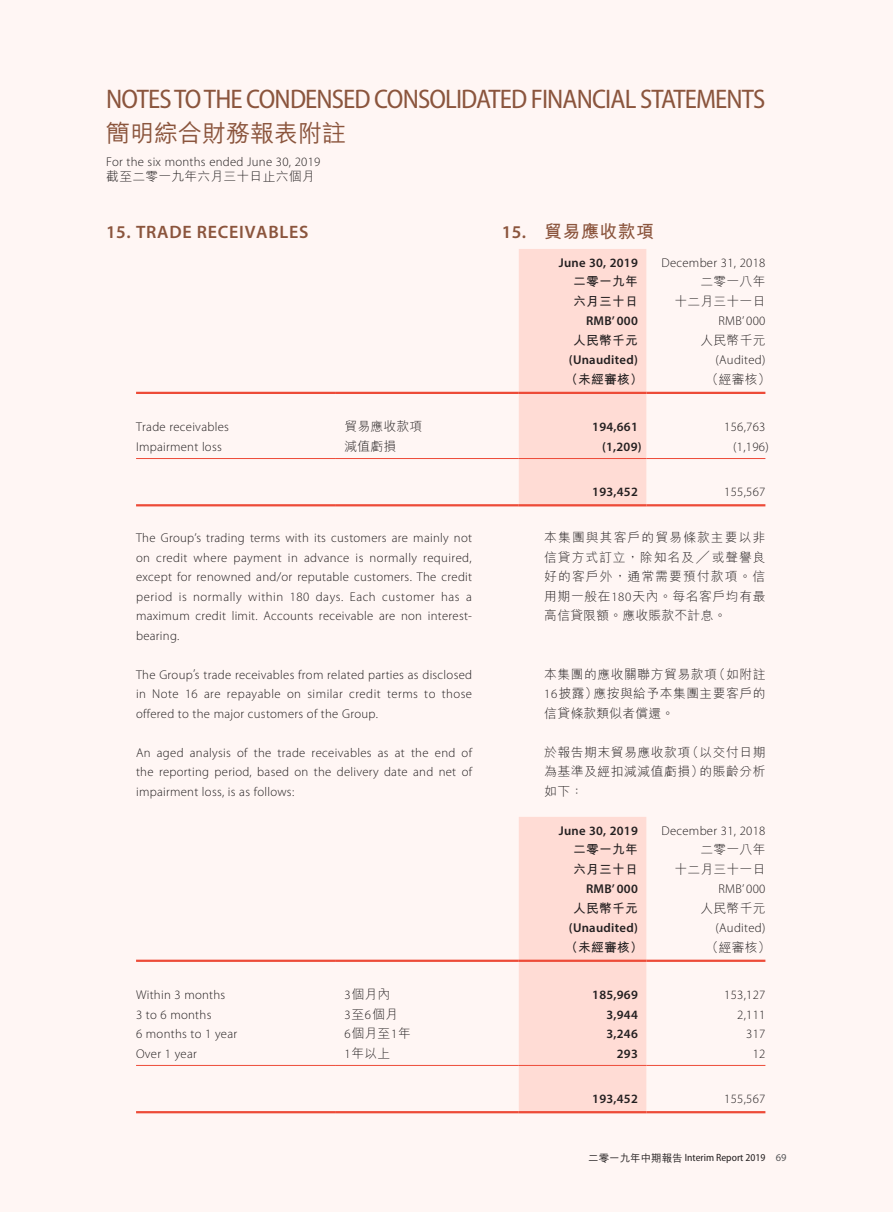
<style>
.page{position:relative;width:893px;height:1212px;background:#fff6f4}
.page>*{position:absolute;margin:0;border:0;box-sizing:border-box;transform-origin:0 0}
.t1{font:semi-condensed 27px "Myriad Pro";letter-spacing:-.03em;color:#8b553d}
.t2{font:500 24px "M Hei HK";color:#8b553d}
.t3{font:600 18px "Myriad Pro";letter-spacing:.04em;color:#8b553d}
.t4{font:700 18px "M Hei HK";letter-spacing:.02em;color:#8b553d}
.t5{font:300 12.75px/19.5px "Myriad Pro";letter-spacing:.02em;color:#231f20;text-align:justify}
.t6{font:300 12.75px/19.5px "M Hei HK";letter-spacing:.04em;color:#231f20;text-align:justify}
.t7{font:600 12.75px "Myriad Pro";letter-spacing:.02em;color:#231f20}
.t8{font:700 12.75px "M Hei HK";letter-spacing:.02em;color:#231f20}
.t9{font:300 12.75px "M Hei HK";letter-spacing:.02em;color:#231f20}
.t10{font:semi-condensed 10.5px "Myriad Pro";color:#231f20}
.s1{font-family:"Myriad Pro";font-weight:600}
.s2{font-family:"Myriad Pro"}
.s3{font-family:"M Hei HK";font-weight:500;font-stretch:normal}
.s4{font-stretch:normal;color:#57585a}
</style>
<div class="page">
<div style="left:519px;top:249px;width:127px;height:255px;background:#ffdcd5"></div>
<hr style="left:136px;top:392px;width:200px;height:2px;background:#ed4b38">
<hr style="left:336px;top:392px;width:183px;height:2px;background:#ed4b38">
<hr style="left:519px;top:392px;width:127px;height:2px;background:#ed4b38">
<hr style="left:646px;top:392px;width:119px;height:2px;background:#ed4b38">
<hr style="left:136px;top:458px;width:200px;height:1px;background:#ed4b38">
<hr style="left:336px;top:458px;width:183px;height:1px;background:#ed4b38">
<hr style="left:519px;top:458px;width:127px;height:1px;background:#ed4b38">
<hr style="left:646px;top:458px;width:119px;height:1px;background:#ed4b38">
<hr style="left:136px;top:504px;width:200px;height:2px;background:#ed4b38">
<hr style="left:336px;top:504px;width:183px;height:2px;background:#ed4b38">
<hr style="left:519px;top:504px;width:127px;height:2px;background:#ed4b38">
<hr style="left:646px;top:504px;width:119px;height:2px;background:#ed4b38">
<div style="left:519px;top:817px;width:127px;height:294px;background:#ffdcd5"></div>
<hr style="left:136px;top:960px;width:200px;height:2px;background:#ed4b38">
<hr style="left:336px;top:960px;width:183px;height:2px;background:#ed4b38">
<hr style="left:519px;top:960px;width:127px;height:2px;background:#ed4b38">
<hr style="left:646px;top:960px;width:119px;height:2px;background:#ed4b38">
<hr style="left:136px;top:1065px;width:200px;height:1px;background:#ed4b38">
<hr style="left:336px;top:1065px;width:183px;height:1px;background:#ed4b38">
<hr style="left:519px;top:1065px;width:127px;height:1px;background:#ed4b38">
<hr style="left:646px;top:1065px;width:119px;height:1px;background:#ed4b38">
<hr style="left:136px;top:1111px;width:200px;height:2px;background:#ed4b38">
<hr style="left:336px;top:1111px;width:183px;height:2px;background:#ed4b38">
<hr style="left:519px;top:1111px;width:127px;height:2px;background:#ed4b38">
<hr style="left:646px;top:1111px;width:119px;height:2px;background:#ed4b38">
<h1 class="t1" style="left:106px;top:84px;width:660px">NOTES TO THE CONDENSED CONSOLIDATED FINANCIAL STATEMENTS</h1>
<h2 class="t2" style="left:106px;top:116px;width:241px">簡明綜合財務報表附註</h2>
<p class="t5" style="left:106px;top:152px;width:216px">For the six months ended June 30, 2019</p>
<p class="t9" style="left:106px;top:167px;width:210px">截至二零一九年六月三十日止六個月</p>
<h3 class="t3" style="left:106px;top:221px;width:204px">15. TRADE RECEIVABLES</h3>
<h3 class="t4" style="left:502px;top:218px;width:154px"><span class="s1">15.</span> 貿易應收款項</h3>
<p class="t7" style="left:559px;top:254px;width:81px">June 30, 2019</p>
<p class="t5" style="left:661px;top:253px;width:105px">December 31, 2018</p>
<p class="t8" style="left:573px;top:272px;width:66px">二零一九年</p>
<p class="t6" style="left:700px;top:271px;width:66px">二零一八年</p>
<p class="t8" style="left:573px;top:292px;width:66px">六月三十日</p>
<p class="t9" style="left:674px;top:292px;width:92px">十二月三十一日</p>
<p class="t7" style="left:586px;top:313px;width:53px">RMB’ 000</p>
<p class="t5" style="left:718px;top:312px;width:48px">RMB’ 000</p>
<p class="t8" style="left:573px;top:331px;width:66px">人民幣千元</p>
<p class="t6" style="left:701px;top:330px;width:66px">人民幣千元</p>
<p class="t7" style="left:569px;top:352px;width:71px">(Unaudited)</p>
<p class="t5" style="left:715px;top:350px;width:51px">(Audited)</p>
<p class="t8" style="left:565px;top:370px;width:79px">（未經審核）</p>
<p class="t6" style="left:706px;top:369px;width:66px">（經審核）</p>
<p class="t5" style="left:136px;top:418px;width:94px">Trade receivables</p>
<p class="t6" style="left:344px;top:416px;width:79px">貿易應收款項</p>
<p class="t7" style="left:592px;top:419px;width:47px">194,661</p>
<p class="t5" style="left:724px;top:418px;width:43px">156,763</p>
<p class="t5" style="left:136px;top:437px;width:87px">Impairment loss</p>
<p class="t6" style="left:344px;top:436px;width:53px">減值虧損</p>
<p class="t7" style="left:602px;top:438px;width:41px">(1,209)</p>
<p class="t5" style="left:733px;top:437px;width:37px">(1,196)</p>
<p class="t7" style="left:592px;top:484px;width:47px">193,452</p>
<p class="t5" style="left:724px;top:482px;width:43px">155,567</p>
<p class="t5" style="left:136px;top:528px;width:338px">The Group’s trading terms with its customers are mainly not on credit where payment in advance is normally required, except for renowned and/or reputable customers. The credit period is normally within 180 days. Each customer has a maximum credit limit. Accounts receivable are non interest&shy;bearing.</p>
<p class="t5" style="left:136px;top:665px;width:338px">The Group’s trade receivables from related parties as disclosed in Note 16 are repayable on similar credit terms to those offered to the major customers of the Group.</p>
<p class="t5" style="left:136px;top:743px;width:337px">An aged analysis of the trade receivables as at the end of the reporting period, based on the delivery date and net of impairment loss, is as follows:</p>
<p class="t7" style="left:559px;top:822px;width:81px">June 30, 2019</p>
<p class="t5" style="left:661px;top:821px;width:105px">December 31, 2018</p>
<p class="t8" style="left:573px;top:840px;width:66px">二零一九年</p>
<p class="t6" style="left:700px;top:839px;width:66px">二零一八年</p>
<p class="t8" style="left:573px;top:860px;width:66px">六月三十日</p>
<p class="t9" style="left:674px;top:860px;width:92px">十二月三十一日</p>
<p class="t7" style="left:586px;top:881px;width:53px">RMB’ 000</p>
<p class="t5" style="left:718px;top:879px;width:48px">RMB’ 000</p>
<p class="t8" style="left:573px;top:899px;width:66px">人民幣千元</p>
<p class="t6" style="left:701px;top:898px;width:66px">人民幣千元</p>
<p class="t7" style="left:569px;top:920px;width:71px">(Unaudited)</p>
<p class="t5" style="left:715px;top:918px;width:51px">(Audited)</p>
<p class="t8" style="left:565px;top:938px;width:79px">（未經審核）</p>
<p class="t6" style="left:706px;top:937px;width:66px">（經審核）</p>
<p class="t5" style="left:136px;top:985px;width:91px">Within 3 months</p>
<p class="t6" style="left:344px;top:984px;width:47px"><span class="s2">3</span>個月內</p>
<p class="t7" style="left:592px;top:987px;width:47px">185,969</p>
<p class="t5" style="left:724px;top:985px;width:43px">153,127</p>
<p class="t5" style="left:136px;top:1005px;width:77px">3 to 6 months</p>
<p class="t6" style="left:344px;top:1004px;width:55px"><span class="s2">3</span>至<span class="s2">6</span>個月</p>
<p class="t7" style="left:606px;top:1006px;width:33px">3,944</p>
<p class="t5" style="left:737px;top:1005px;width:30px">2,111</p>
<p class="t5" style="left:136px;top:1024px;width:103px">6 months to 1 year</p>
<p class="t6" style="left:344px;top:1023px;width:68px"><span class="s2">6</span>個月至<span class="s2">1</span>年</p>
<p class="t7" style="left:606px;top:1026px;width:33px">3,246</p>
<p class="t5" style="left:746px;top:1024px;width:21px">317</p>
<p class="t5" style="left:136px;top:1044px;width:62px">Over 1 year</p>
<p class="t6" style="left:344px;top:1043px;width:47px"><span class="s2">1</span>年以上</p>
<p class="t7" style="left:617px;top:1045px;width:23px">293</p>
<p class="t5" style="left:753px;top:1044px;width:14px">12</p>
<p class="t7" style="left:592px;top:1091px;width:47px">193,452</p>
<p class="t5" style="left:724px;top:1089px;width:43px">155,567</p>
<p class="t6" style="left:544px;top:527px;width:223px">本集團與其客戶的貿易條款主要以非信貸方式訂立，除知名及╱或聲譽良好的客戶外，通常需要預付款項。信用期一般在<span class="s2">180</span>天內。每名客戶均有最高信貸限額。應收賬款不計息。</p>
<p class="t6" style="left:544px;top:664px;width:223px">本集團的應收關聯方貿易款項（如附註<span class="s2">16</span>披露）應按與給予本集團主要客戶的信貸條款類似者償還。</p>
<p class="t6" style="left:544px;top:742px;width:223px">於報告期末貿易應收款項（以交付日期為基準及經扣減減值虧損）的賬齡分析如下：</p>
<p class="t10" style="left:588px;top:1152px;width:200px"><span class="s3">二零一九年中期報告</span> Interim Report 2019 <span class="s4">69</span></p>
</div>
